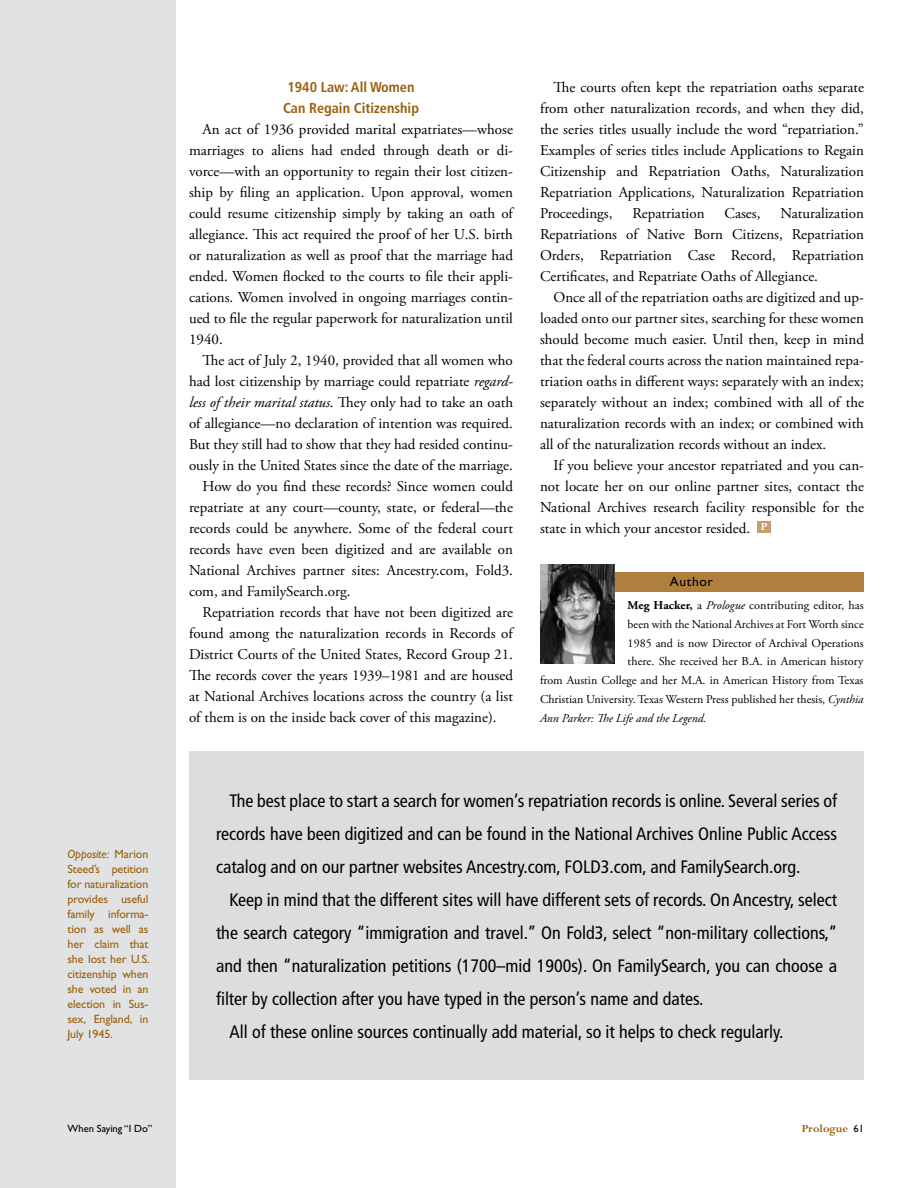
<style>
.page{position:relative;width:918px;height:1188px;background:#fff}
.page>*{position:absolute;margin:0;border:0;box-sizing:border-box;transform-origin:0 0}
.t1{font:condensed 18px/33px "Frutiger";color:#000;text-align:justify}
.t2{font:15px/21px "Adobe Garamond Pro";color:#000;text-align:justify}
.t3{font:700 condensed 14.25px/21px "Frutiger";color:#9b5f0e;text-align:center}
.t4{font:13.5px "Gill Sans Std";letter-spacing:.05em;color:#000}
.t5{font:12px "Adobe Garamond Pro";color:#000}
.t6{font:12px/15px "Gill Sans Std";letter-spacing:-.01em;color:#9b5f0e;text-align:justify}
.t7{font:italic 12px "Adobe Garamond Pro";color:#000}
.t8{font:700 12px "Perpetua Std";color:#9b5f0e}
.t9{font:700 12px "Perpetua Std";color:#fff}
.t10{font:10.5px "Gill Sans Std";color:#000}
.s1{font-style:italic}
.s2{font-weight:700}
.s3{font-family:"Gill Sans Std";font-weight:400;font-size:10.5px;color:#000}
</style>
<div class="page">
<div style="left:0;top:0;width:176px;height:1188px;background:#e1e2e3"></div>
<div style="left:189px;top:752px;width:675px;height:328px;background:#dcddde"></div>
<div style="left:758px;top:522px;width:13px;height:11px;background:#c39f6e"></div>
<div style="left:540px;top:573px;width:324px;height:19px;background:#af7f3e"></div>
<img style="left:540px;top:564px;width:74px;height:100px">
<p class="t6" style="left:67px;top:846px;width:84px"><span class="s1">Opposite:</span> Marion Steed’s petition for naturalization provides useful family informa&shy;tion as well as her claim that she lost her U.S. citizenship when she voted in an election in Sus&shy;sex, England, in July 1945.</p>
<p class="t3" style="left:283px;top:76px;width:138px">1940 Law: All Women<br>Can Regain Citizenship</p>
<p class="t2" style="left:189px;top:119px;width:326px;text-indent:13px">An act of 1936 provided marital expatriates—whose marriages to aliens had ended through death or di&shy;vorce—with an opportunity to regain their lost citizen&shy;ship by filing an application. Upon approval, women could resume citizenship simply by taking an oath of allegiance. This act required the proof of her U.S. birth or naturalization as well as proof that the marriage had ended. Women flocked to the courts to file their appli&shy;cations. Women involved in ongoing marriages contin&shy;ued to file the regular paperwork for naturalization until 1940.</p>
<p class="t2" style="left:189px;top:350px;width:326px;text-indent:14px">The act of July 2, 1940, provided that all women who had lost citizenship by marriage could repatriate <span class="s1">regard&shy;less of their marital status</span>. They only had to take an oath of allegiance—no declaration of intention was required.<br>But they still had to show that they had resided continu&shy;ously in the United States since the date of the marriage.</p>
<p class="t2" style="left:189px;top:476px;width:326px;text-indent:14px">How do you find these records? Since women could repatriate at any court—county, state, or federal—the records could be anywhere. Some of the federal court records have even been digitized and are available on National Archives partner sites: Ancestry.com, Fold3. com, and FamilySearch.org.</p>
<p class="t2" style="left:189px;top:602px;width:326px;text-indent:14px">Repatriation records that have not been digitized are found among the naturalization records in Records of District Courts of the United States, Record Group 21.<br>The records cover the years 1939–1981 and are housed at National Archives locations across the country (a list of them is on the inside back cover of this magazine).</p>
<p class="t2" style="left:540px;top:77px;width:326px;text-indent:14px">The courts often kept the repatriation oaths separate from other naturalization records, and when they did, the series titles usually include the word “repatriation.” Examples of series titles include Applications to Regain Citizenship and Repatriation Oaths, Naturalization Repatriation Applications, Naturalization Repatriation Proceedings,</p>
<p class="t2" style="left:540px;top:203px;width:326px;text-indent:240px">Naturalization Repatriations of Native Born Citizens, Repatriation Orders, Repatriation Case Record, Repatriation Certificates, and Repatriate Oaths of Allegiance.</p>
<p class="t2" style="left:540px;top:287px;width:326px;text-indent:14px">Once all of the repatriation oaths are digitized and up&shy;loaded onto our partner sites, searching for these women should become much easier. Until then, keep in mind that the federal courts across the nation maintained repa&shy;triation oaths in different ways: separately with an index; separately without an index; combined with all of the naturalization records with an index; or combined with all of the naturalization records without an index.</p>
<p class="t2" style="left:540px;top:455px;width:326px;text-indent:14px">If you believe your ancestor repatriated and you can&shy;not locate her on our online partner sites, contact the National Archives research facility responsible for the state in which your ancestor resided.</p>
<p class="t2" style="left:632px;top:203px;width:74px">Repatriation</p>
<p class="t2" style="left:725px;top:203px;width:37px">Cases,</p>
<p class="t9" style="left:761px;top:520px;width:8px">P</p>
<p class="t4" style="left:670px;top:574px;width:45px">Author</p>
<p class="t5" style="left:628px;top:598px;width:238px"><span class="s2">Meg Hacker,</span> a <span class="s1">Prologue</span> contributing editor, has</p>
<p class="t5" style="left:628px;top:617px;width:238px">been with the National Archives at Fort Worth since</p>
<p class="t5" style="left:628px;top:636px;width:238px">1985 and is now Director of Archival Operations</p>
<p class="t5" style="left:628px;top:654px;width:237px">there. She received her B.A. in American history</p>
<p class="t5" style="left:540px;top:673px;width:325px">from Austin College and her M.A. in American History from Texas</p>
<p class="t5" style="left:540px;top:692px;width:325px">Christian University. Texas Western Press published her thesis, <span class="s1">Cynthia</span></p>
<p class="t7" style="left:540px;top:711px;width:168px">Ann Parker: The Life and the Legend.</p>
<p class="t1" style="left:216px;top:784px;width:623px;text-indent:14px">The best place to start a search for women’s repatriation records is online. Several series of records have been digitized and can be found in the National Archives Online Public Access catalog and on our partner websites Ancestry.com, FOLD3.com, and FamilySearch.org.</p>
<p class="t1" style="left:216px;top:883px;width:623px;text-indent:14px">Keep in mind that the different sites will have different sets of records. On Ancestry, select the search category “immigration and travel.” On Fold3, select “non-military collections,” and then “naturalization petitions (1700–mid 1900s). On FamilySearch, you can choose a filter by collection after you have typed in the person’s name and dates.</p>
<p class="t1" style="left:230px;top:1015px;width:556px">All of these online sources continually add material, so it helps to check regularly.</p>
<p class="t10" style="left:68px;top:1122px;width:86px">When Saying “I Do”</p>
<p class="t8" style="left:802px;top:1123px;width:64px">Prologue <span class="s3">61</span></p>
</div>
